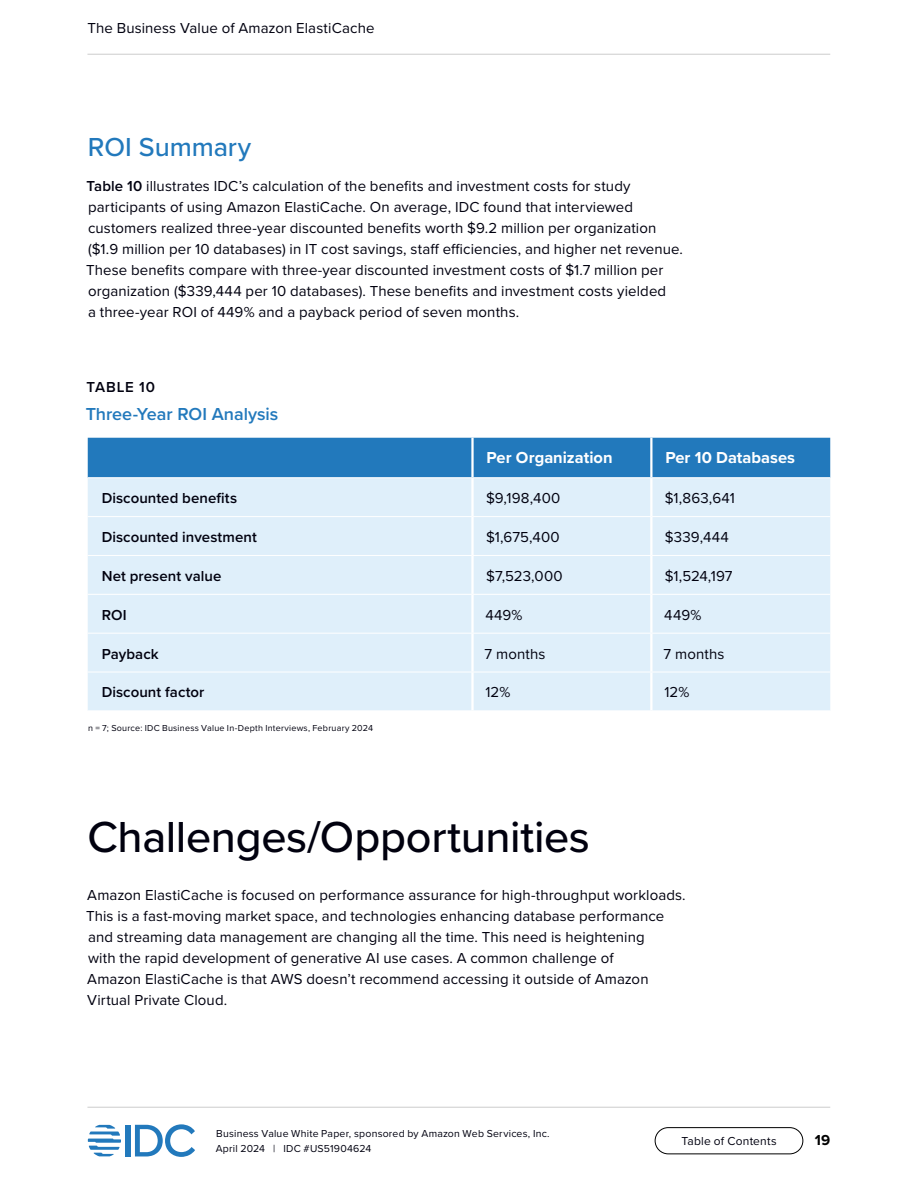
<style>
.page{position:relative;width:918px;height:1188px;background:#fff}
.page>*{position:absolute;margin:0;border:0;box-sizing:border-box;transform-origin:0 0}
.t1{font:500 45px "Proxima Nova";letter-spacing:-.01em;color:#01010f}
.t2{font:500 27px "Proxima Nova";letter-spacing:-.005em;color:#2279bc}
.Table_Heading{font:600 18px "Proxima Nova";letter-spacing:-.005em;color:#2279bc}
.Table_Column_Title__left_align{font:700 16.5px "Proxima Nova";color:#fff}
.Body_Text{font:15px/21px "Proxima Nova";letter-spacing:.005em;color:#01010f}
.Table_Text__left_align{font:15px "Proxima Nova";letter-spacing:.01em;color:#01010f}
.Table_Row_Title{font:600 15px "Proxima Nova";letter-spacing:.005em;color:#01010f}
.Table_Number{font:600 15px "Proxima Nova";letter-spacing:.065em;color:#01010f}
.t3{font:700 15px "Proxima Nova";color:#000}
.t4{font:12px "Proxima Nova";letter-spacing:.015em;color:#01010f}
.t5{font:10.5px/15px "Proxima Nova";letter-spacing:.02em;color:#01010f}
.Table_Notes_and_Sources{font:9px "Proxima Nova";letter-spacing:.025em;color:#01010f}
.s1{font-weight:600}
</style>
<div class="page">
<div style="left:126px;top:1125px;width:5px;height:31px;background:#2279bc"></div>
<svg style="left:135px;top:1124px;width:60px;height:33px"></svg>
<svg style="left:88px;top:1125px;width:33px;height:31px"></svg>
<div style="left:655px;top:1127px;width:148px;height:27px;border:1px solid #000;border-radius:13px"></div>
<hr style="left:87px;top:54px;width:743px;height:1px;background:#ccc">
<hr style="left:87px;top:1107px;width:743px;height:1px;background:#ccc">
<div style="left:88px;top:438px;width:742px;height:39px;background:#2279bc"></div>
<div style="left:88px;top:478px;width:383px;height:232px;background:#dfeffa"></div>
<div style="left:474px;top:478px;width:356px;height:232px;background:#dfeffa"></div>
<hr style="left:471px;top:438px;width:3px;height:39px;background:#fff">
<hr style="left:650px;top:438px;width:2px;height:39px;background:#fff">
<hr style="left:650px;top:478px;width:2px;height:38px;background:#fff">
<hr style="left:650px;top:517px;width:2px;height:38px;background:#fff">
<hr style="left:650px;top:556px;width:2px;height:38px;background:#fff">
<hr style="left:650px;top:595px;width:2px;height:38px;background:#fff">
<hr style="left:650px;top:634px;width:2px;height:38px;background:#fff">
<hr style="left:650px;top:672px;width:2px;height:38px;background:#fff">
<hr style="left:88px;top:555px;width:384px;height:1px;background:#fff">
<hr style="left:88px;top:594px;width:384px;height:1px;background:#fff">
<hr style="left:88px;top:672px;width:384px;height:1px;background:#fff">
<hr style="left:472px;top:555px;width:179px;height:1px;background:#fff">
<hr style="left:651px;top:555px;width:179px;height:1px;background:#fff">
<hr style="left:472px;top:594px;width:179px;height:1px;background:#fff">
<hr style="left:651px;top:594px;width:179px;height:1px;background:#fff">
<hr style="left:472px;top:672px;width:179px;height:1px;background:#fff">
<hr style="left:651px;top:672px;width:179px;height:1px;background:#fff">
<hr style="left:88px;top:516px;width:384px;height:1px;background:#fff">
<hr style="left:88px;top:633px;width:384px;height:1px;background:#fff">
<hr style="left:472px;top:516px;width:179px;height:1px;background:#fff">
<hr style="left:651px;top:516px;width:179px;height:1px;background:#fff">
<hr style="left:472px;top:633px;width:179px;height:1px;background:#fff">
<hr style="left:651px;top:633px;width:179px;height:1px;background:#fff">
<p class="Body_Text" style="left:87px;top:17px;width:289px">The Business Value of Amazon ElastiCache</p>
<h3 class="t2" style="left:88px;top:127px;width:165px">ROI Summary</h3>
<p class="Body_Text" style="left:86px;top:175px;width:598px"><span class="s1">Table 10</span> illustrates IDC’s calculation of the benefits and investment costs for study participants of using Amazon ElastiCache. On average, IDC found that interviewed customers realized three-year discounted benefits worth $9.2 million per organization ($1.9 million per 10 databases) in IT cost savings, staff efficiencies, and higher net revenue.<br>These benefits compare with three-year discounted investment costs of $1.7 million per organization ($339,444 per 10 databases). These benefits and investment costs yielded<br>a three-year ROI of 449% and a payback period of seven months.</p>
<p class="Table_Number" style="left:87px;top:376px;width:70px">TABLE 10</p>
<p class="Table_Heading" style="left:86px;top:400px;width:194px">Three-Year ROI Analysis</p>
<p class="Table_Column_Title__left_align" style="left:486px;top:445px;width:128px">Per Organization</p>
<p class="Table_Column_Title__left_align" style="left:665px;top:445px;width:131px">Per 10 Databases</p>
<p class="Table_Row_Title" style="left:102px;top:487px;width:137px">Discounted benefits</p>
<p class="Table_Text__left_align" style="left:486px;top:487px;width:76px">$9,198,400</p>
<p class="Table_Text__left_align" style="left:665px;top:487px;width:71px">$1,863,641</p>
<p class="Table_Row_Title" style="left:102px;top:526px;width:157px">Discounted investment</p>
<p class="Table_Text__left_align" style="left:486px;top:526px;width:75px">$1,675,400</p>
<p class="Table_Text__left_align" style="left:665px;top:526px;width:66px">$339,444</p>
<p class="Table_Row_Title" style="left:102px;top:565px;width:121px">Net present value</p>
<p class="Table_Text__left_align" style="left:486px;top:565px;width:78px">$7,523,000</p>
<p class="Table_Text__left_align" style="left:665px;top:565px;width:69px">$1,524,197</p>
<p class="Table_Row_Title" style="left:102px;top:603px;width:27px">ROI</p>
<p class="Table_Text__left_align" style="left:485px;top:603px;width:39px">449%</p>
<p class="Table_Text__left_align" style="left:664px;top:603px;width:39px">449%</p>
<p class="Table_Row_Title" style="left:102px;top:642px;width:59px">Payback</p>
<p class="Table_Text__left_align" style="left:485px;top:642px;width:62px">7 months</p>
<p class="Table_Text__left_align" style="left:664px;top:642px;width:62px">7 months</p>
<p class="Table_Row_Title" style="left:102px;top:681px;width:104px">Discount factor</p>
<p class="Table_Text__left_align" style="left:486px;top:681px;width:26px">12%</p>
<p class="Table_Text__left_align" style="left:664px;top:681px;width:26px">12%</p>
<p class="Table_Notes_and_Sources" style="left:88px;top:722px;width:286px">n = 7; Source: IDC Business Value In-Depth Interviews, February 2024</p>
<h2 class="t1" style="left:88px;top:804px;width:504px">Challenges/Opportunities</h2>
<p class="Body_Text" style="left:86px;top:884px;width:601px">Amazon ElastiCache is focused on performance assurance for high-throughput workloads.<br>This is a fast-moving market space, and technologies enhancing database performance and streaming data management are changing all the time. This need is heightening<br>with the rapid development of generative AI use cases. A common challenge of<br>Amazon ElastiCache is that AWS doesn’t recommend accessing it outside of Amazon Virtual Private Cloud.</p>
<p class="t5" style="left:216px;top:1126px;width:336px">Business Value White Paper, sponsored by Amazon Web Services, Inc.<br>April 2024 | IDC #US51904624</p>
<p class="t4" style="left:681px;top:1132px;width:97px">Table of Contents</p>
<p class="t3" style="left:815px;top:1129px;width:17px">19</p>
</div>
